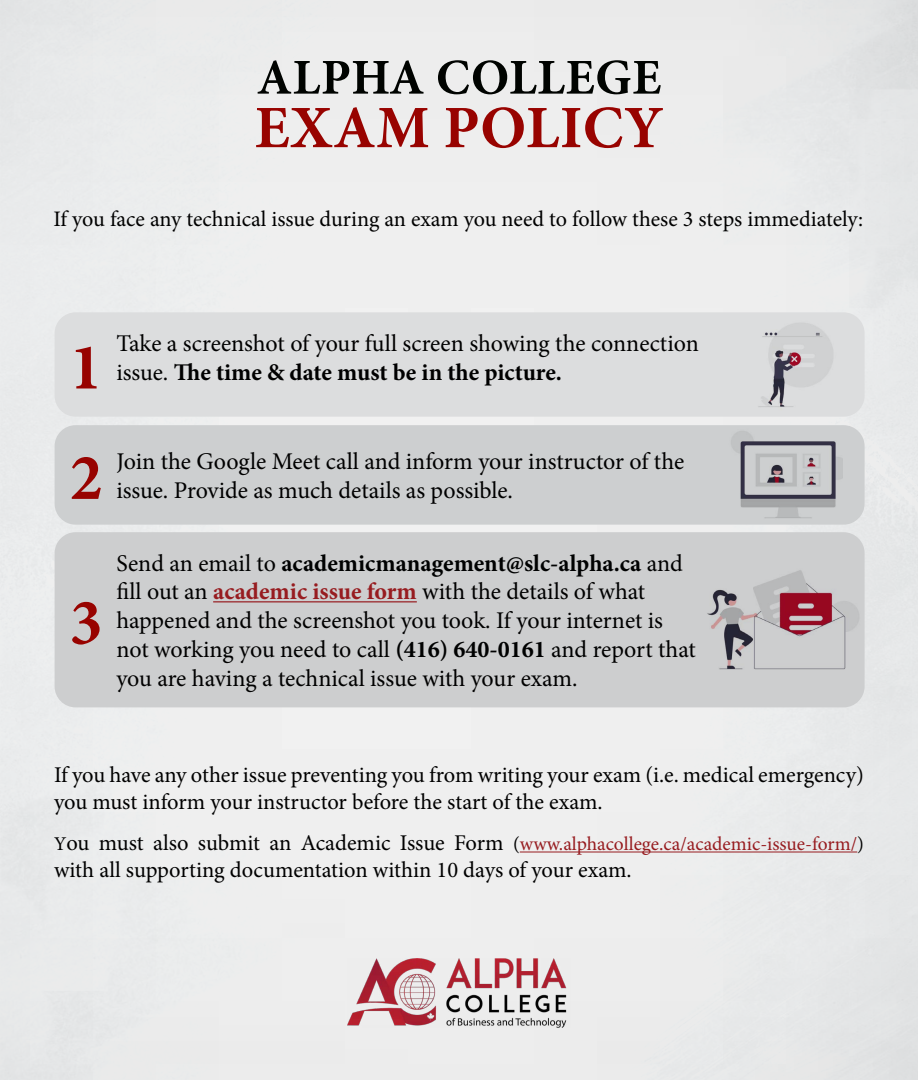
<style>
.page{position:relative;width:918px;height:1080px;background:#fff}
.page>*{position:absolute;margin:0;border:0;box-sizing:border-box;transform-origin:0 0}
.t1{font:700 66px "Minion Pro";color:#980300}
.t2{font:700 60.3px "Minion Pro";letter-spacing:.01em;color:#980300}
.t3{font:700 50.25px "Minion Pro";letter-spacing:.01em;color:#000300}
.t4{font:24px/28.8px "Minion Pro";letter-spacing:-.005em;color:#000}
.t5{font:700 24px "Minion Pro";color:#000}
.t6{font:22.5px/27px "Minion Pro";letter-spacing:-.005em;color:#000}
.t7{font:22.2px "Minion Pro";color:#000}
.t8{font:19.5px "Minion Pro";color:#971c20}
.s1{font-weight:400}
.s2{color:#000101}
.s3{font-weight:700;color:#000101}
.s4{font-weight:700;color:#971c20}
.s5{color:#000}
.s6{font-size:22.5px;color:#000}
</style>
<div class="page">
<img style="left:347px;top:958px;width:224px;height:70px">
<hr style="left:520px;top:852px;width:337px;height:1px;background:#971c20">
<div style="left:55px;top:312px;width:810px;height:105px;background:#dcddde;border-radius:21px"></div>
<img style="left:758px;top:312px;width:91px;height:105px">
<div style="left:55px;top:425px;width:810px;height:100px;background:#cdcfd0;border-radius:21px"></div>
<img style="left:719px;top:431px;width:124px;height:94px">
<div style="left:55px;top:532px;width:810px;height:175px;background:#cdcecf;border-radius:21px"></div>
<hr style="left:213px;top:601px;width:204px;height:1px;background:#971c20">
<img style="left:707px;top:570px;width:152px;height:100px">
<h3 class="t3" style="left:257px;top:42px;width:406px">ALPHA COLLEGE</h3>
<h2 class="t2" style="left:255px;top:85px;width:410px">EXAM POLICY</h2>
<p class="t7" style="left:53px;top:204px;width:811px">If you face any technical issue during an exam you need to follow these 3 steps immediately:</p>
<h1 class="t1" style="left:70px;top:321px;width:34px">1</h1>
<p class="t4" style="left:116px;top:329px;width:584px">Take a screenshot of your full screen showing the connection</p>
<p class="t5" style="left:116px;top:356px;width:447px"><span class="s1">issue.</span> The time &amp; date must be in the picture.</p>
<h1 class="t1" style="left:70px;top:431px;width:34px">2</h1>
<p class="t4" style="left:116px;top:447px;width:569px">Join the Google Meet call and inform your instructor of the</p>
<p class="t4" style="left:116px;top:476px;width:398px">issue. Provide as much details as possible.</p>
<h1 class="t1" style="left:70px;top:576px;width:34px">3</h1>
<p class="t4" style="left:116px;top:549px;width:581px">Send an em<span class="s2">ail to</span> <span class="s3">academicmanagement@slc-alpha.ca</span> <span class="s2">a</span>nd fill out an <span class="s4">academic issue form</span> with the details of what happened and the screenshot you took. If your internet is not working you need to ca<span class="s2">ll</span> <span class="s3">(416) 640-0161</span> <span class="s2">and r</span>eport that you are having a technical issue with your exam.</p>
<p class="t6" style="left:54px;top:761px;width:811px">If you have any other issue preventing you from writing your exam (i.e. medical emergency) you must inform your instructor before the start of the exam.</p>
<p class="t8" style="left:54px;top:831px;width:812px"><span class="s5">Y</span><span class="s6">ou must also submit an Academic Issue Form</span> <span class="s5">(</span>www.alphacollege.ca/academic-issue-form/<span class="s5">)</span></p>
<p class="t6" style="left:54px;top:856px;width:579px">with all supporting documentation within 10 days of your exam.</p>
</div>
